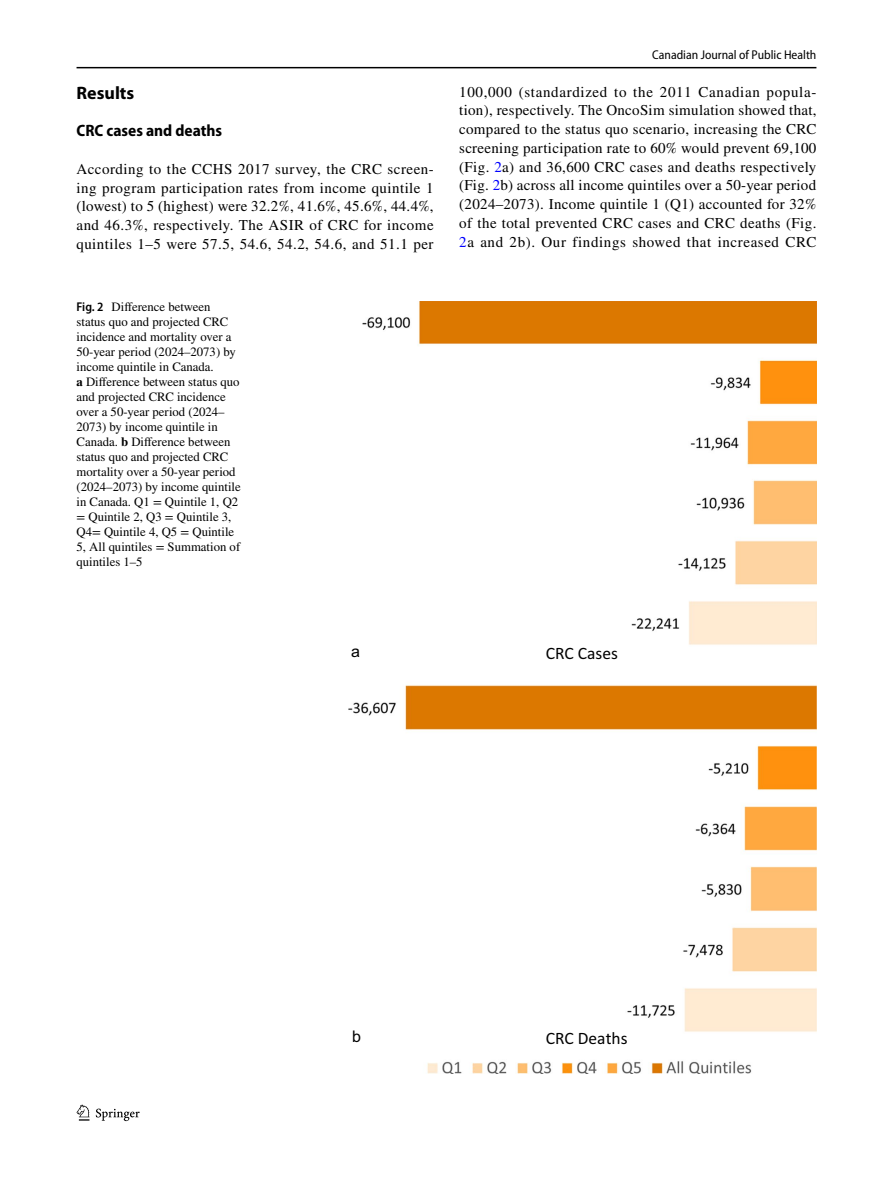
<style>
.page{position:relative;width:893px;height:1187px;background:#fff}
.page>*{position:absolute;margin:0;border:0;box-sizing:border-box;transform-origin:0 0}
.t1{font:700 18px "Myriad Pro";color:#000}
.t2{font:17.55px "Calibri 2";color:#000}
.t3{font:700 semi-condensed 16.5px "Myriad Pro";color:#000}
.t4{font:16.05px "Arial";color:#000}
.t5{font:15px/18.8px "STIX";letter-spacing:.03em;color:#000;text-align:justify}
.t6{font:12.75px/15px "STIX";color:#000}
.t7{font:semi-condensed 12.75px "Myriad Pro";color:#000}
.s1{font-family:"Myriad Pro";font-weight:600;font-stretch:semi-condensed}
.s2{font-weight:700}
.s3{color:#00f}
</style>
<div class="page">
<hr style="left:77px;top:67px;width:739px;height:1px;background:#000">
<svg style="left:77px;top:1104px;width:12px;height:16px"></svg>
<svg style="left:96px;top:1108px;width:44px;height:12px"></svg>
<img style="left:349px;top:301px;width:467px;height:772px">
<p class="t1" style="left:77px;top:81px;width:59px">Results</p>
<p class="t3" style="left:77px;top:122px;width:147px">CRC cases and deaths</p>
<p class="t5" style="left:77px;top:160px;width:359px">According to the CCHS 2017 survey, the CRC screen&shy;ing program participation rates from income quintile 1 (lowest) to 5 (highest) were 32.2%, 41.6%, 45.6%, 44.4%, and 46.3%, respectively. The ASIR of CRC for income quintiles 1–5 were 57.5, 54.6, 54.2, 54.6, and 51.1 per</p>
<p class="t6" style="left:77px;top:300px;width:166px"><span class="s1">Fig. 2</span> Difference between status quo and projected CRC incidence and mortality over a<br>50-year period (2024–2073) by income quintile in Canada.<br><span class="s2">a</span> Difference between status quo and projected CRC incidence over a 50-year period (2024–<br>2073) by income quintile in<br>Canada. <span class="s2">b</span> Difference between status quo and projected CRC mortality over a 50-year period (2024–2073) by income quintile in Canada. Q1 = Quintile 1, Q2 = Quintile 2, Q3 = Quintile 3,<br>Q4= Quintile 4, Q5 = Quintile<br>5, All quintiles = Summation of quintiles 1–5</p>
<p class="t7" style="left:652px;top:48px;width:166px">Canadian Journal of Public Health</p>
<p class="t5" style="left:459px;top:83px;width:359px">100,000 (standardized to the 2011 Canadian popula&shy;tion), respectively. The OncoSim simulation showed that, compared to the status quo scenario, increasing the CRC screening participation rate to 60% would prevent 69,100 (Fig. <span class="s3">2</span>a) and 36,600 CRC cases and deaths respectively (Fig. <span class="s3">2</span>b) across all income quintiles over a 50-year period (2024–2073). Income quintile 1 (Q1) accounted for 32% of the total prevented CRC cases and CRC deaths (Fig.<br><span class="s3">2</span>a and 2b). Our findings showed that increased CRC</p>
<p class="t4" style="left:351px;top:640px;width:10px">a</p>
<p class="t2" style="left:546px;top:640px;width:74px">CRC Cases</p>
<p class="t4" style="left:352px;top:1025px;width:10px">b</p>
<p class="t2" style="left:546px;top:1025px;width:83px">CRC Deaths</p>
</div>
